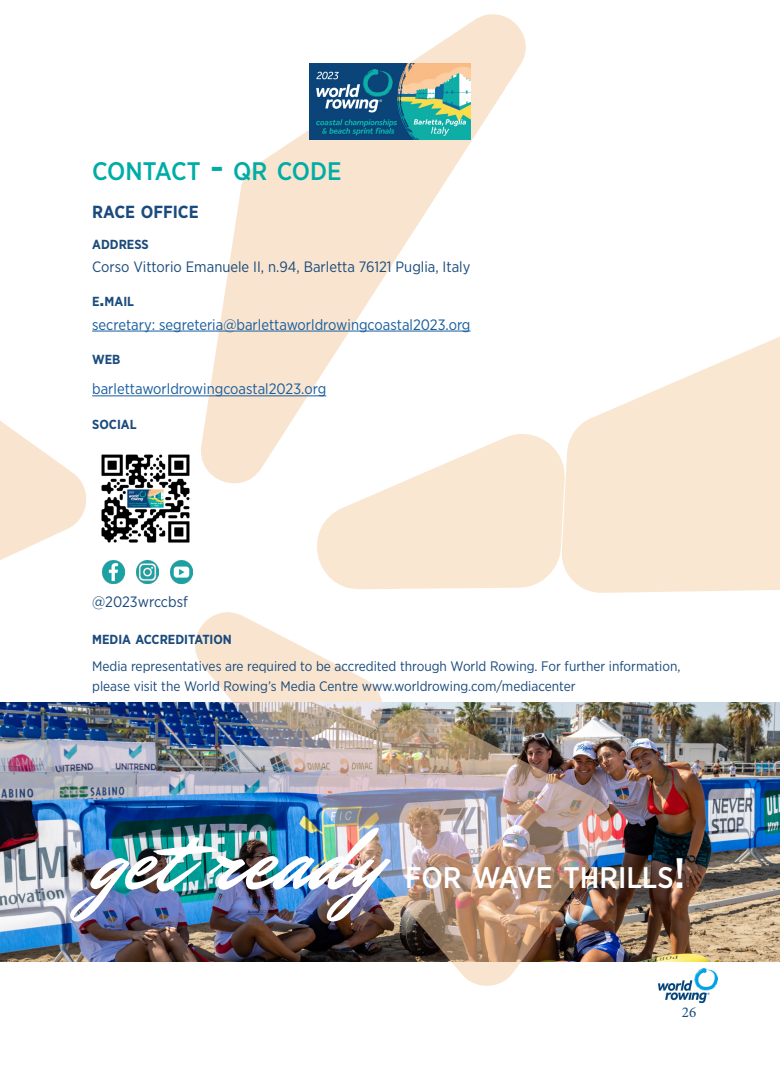
<style>
.page{position:relative;width:780px;height:1088px;background:#fff}
.page>*{position:absolute;margin:0;border:0;box-sizing:border-box;transform-origin:0 0}
.P_testo_nell_indice{font:90px "Mr Dafoe";color:#fff}
.P_testo_nell_indice-2{font:500 29.75px "Gotham Narrow";color:#fff}
.P_voce_indice{font:500 25.38px "Gotham Narrow";color:#00aca6}
.t1{font:700 17.5px "Gotham Narrow";color:#1b4b7c}
.t2{font:15px "Gotham Narrow";color:#175d9e}
.t3{font:15px "Gotham Narrow";color:#1b4b7c}
.t4{font:15px "Minion Pro";color:#1b4b7c}
.t5{font:13.75px/20px "Gotham Narrow";color:#1b4b7c}
.t6{font:700 13.12px "Gotham Narrow";color:#1b4b7c}
.s1{font-size:36.25px}
.s2{font-size:18.75px}
.s3{font-size:42.5px}
</style>
<div class="page">
<img style="left:658px;top:968px;width:59px;height:34px">
<img style="left:0;top:703px;width:780px;height:258px">
<svg style="left:196px;top:14px;width:330px;height:470px"></svg>
<svg style="left:0;top:330px;width:93px;height:230px"></svg>
<img style="left:180px;top:612px;width:209px;height:164px">
<img style="left:312px;top:707px;width:301px;height:279px">
<hr style="left:92px;top:331px;width:378px;height:1px;background:#175d9e">
<hr style="left:92px;top:395px;width:234px;height:1px;background:#175d9e">
<img style="left:92px;top:446px;width:106px;height:106px">
<img style="left:102px;top:561px;width:22px;height:22px">
<img style="left:136px;top:561px;width:22px;height:22px">
<img style="left:170px;top:561px;width:22px;height:22px">
<img style="left:309px;top:63px;width:161px;height:77px">
<svg style="left:300px;top:425px;width:260px;height:165px;fill:#fae7d2"></svg>
<svg style="left:560px;top:336px;width:220px;height:257px;fill:#fae7d2"></svg>
<p class="P_voce_indice" style="left:92px;top:155px;width:251px">CONTACT <span class="s1">-</span> QR CODE</p>
<p class="t1" style="left:92px;top:201px;width:108px">RACE OFFICE</p>
<p class="t6" style="left:92px;top:236px;width:58px">ADDRESS</p>
<p class="t3" style="left:92px;top:258px;width:380px">Corso Vittorio Emanuele II, n.94, Barletta 76121 Puglia, Italy</p>
<p class="t6" style="left:92px;top:293px;width:43px">E<span class="s2">.</span>MAIL</p>
<p class="t2" style="left:92px;top:315px;width:380px">secretary: segreteria@barlettaworldrowingcoastal2023.org</p>
<p class="t6" style="left:92px;top:351px;width:30px">WEB</p>
<p class="t2" style="left:92px;top:380px;width:235px">barlettaworldrowingcoastal2023.org</p>
<p class="t6" style="left:92px;top:415px;width:46px">SOCIAL</p>
<p class="t3" style="left:92px;top:593px;width:97px">@2023wrccbsf</p>
<p class="t6" style="left:92px;top:631px;width:141px">MEDIA ACCREDITATION</p>
<p class="t5" style="left:92px;top:656px;width:589px">Media representatives are required to be accredited through World Rowing. For further information, please visit the World Rowing’s Media Centre www.worldrowing.com/mediacenter</p>
<p class="P_testo_nell_indice" style="left:94px;top:799px;width:289px">get ready</p>
<p class="P_testo_nell_indice-2" style="left:405px;top:858px;width:282px">FOR WAVE THRILLS<span class="s3">!</span></p>
<p class="t4" style="left:681px;top:1002px;width:16px">26</p>
</div>
